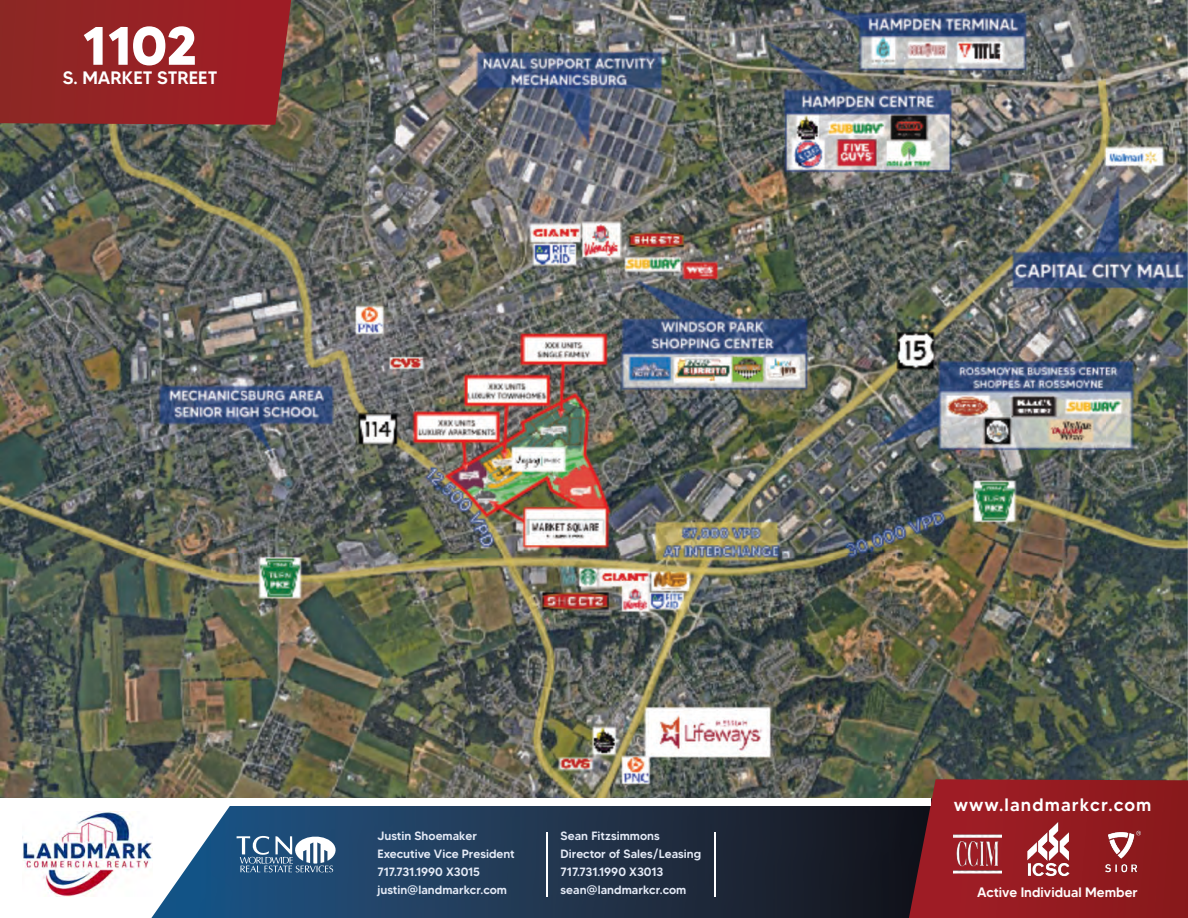
<style>
.page{position:relative;width:1188px;height:918px;background:#fff}
.page>*{position:absolute;margin:0;border:0;box-sizing:border-box;transform-origin:0 0}
.t1{font:700 54px "MADETOMMY";color:#fff}
.t2{font:500 18px "MADETOMMY";letter-spacing:.05em;color:#fff}
.t3{font:500 18px "MADETOMMY";color:#fff}
.t4{font:500 13.65px "MADETOMMY";color:#fffcfc}
.t5{font:500 12px/18px "MADETOMMY";color:#e5ebf7}
</style>
<div class="page">
<img style="left:0;top:0;width:1188px;height:798px">
<img style="left:151px;top:806px;width:758px;height:112px">
<hr style="left:714px;top:833px;width:1px;height:64px;background:#fff">
<img style="left:909px;top:779px;width:279px;height:139px">
<svg style="left:237px;top:831px;width:101px;height:43px"></svg>
<div style="left:0;top:799px;width:930px;height:7px;background:#fff"></div>
<hr style="left:546px;top:833px;width:2px;height:64px;background:#fff">
<img style="left:953px;top:834px;width:49px;height:41px">
<img style="left:1019px;top:819px;width:59px;height:59px">
<img style="left:1090px;top:829px;width:65px;height:46px">
<img style="left:23px;top:812px;width:130px;height:85px">
<img style="left:0;top:0;width:291px;height:125px">
<h1 class="t1" style="left:83px;top:27px;width:116px">1102</h1>
<h2 class="t3" style="left:63px;top:72px;width:156px">S. MARKET STREET</h2>
<p class="t5" style="left:377px;top:828px;width:139px">Justin Shoemaker<br>Executive Vice President<br>717.731.1990 X3015 justin@landmarkcr.com</p>
<p class="t5" style="left:561px;top:828px;width:142px">Sean Fitzsimmons<br>Director of Sales/Leasing<br>717.731.1990 X3013 sean@landmarkcr.com</p>
<h2 class="t2" style="left:954px;top:798px;width:199px">www.landmarkcr.com</h2>
<p class="t4" style="left:977px;top:887px;width:162px">Active Individual Member</p>
</div>
